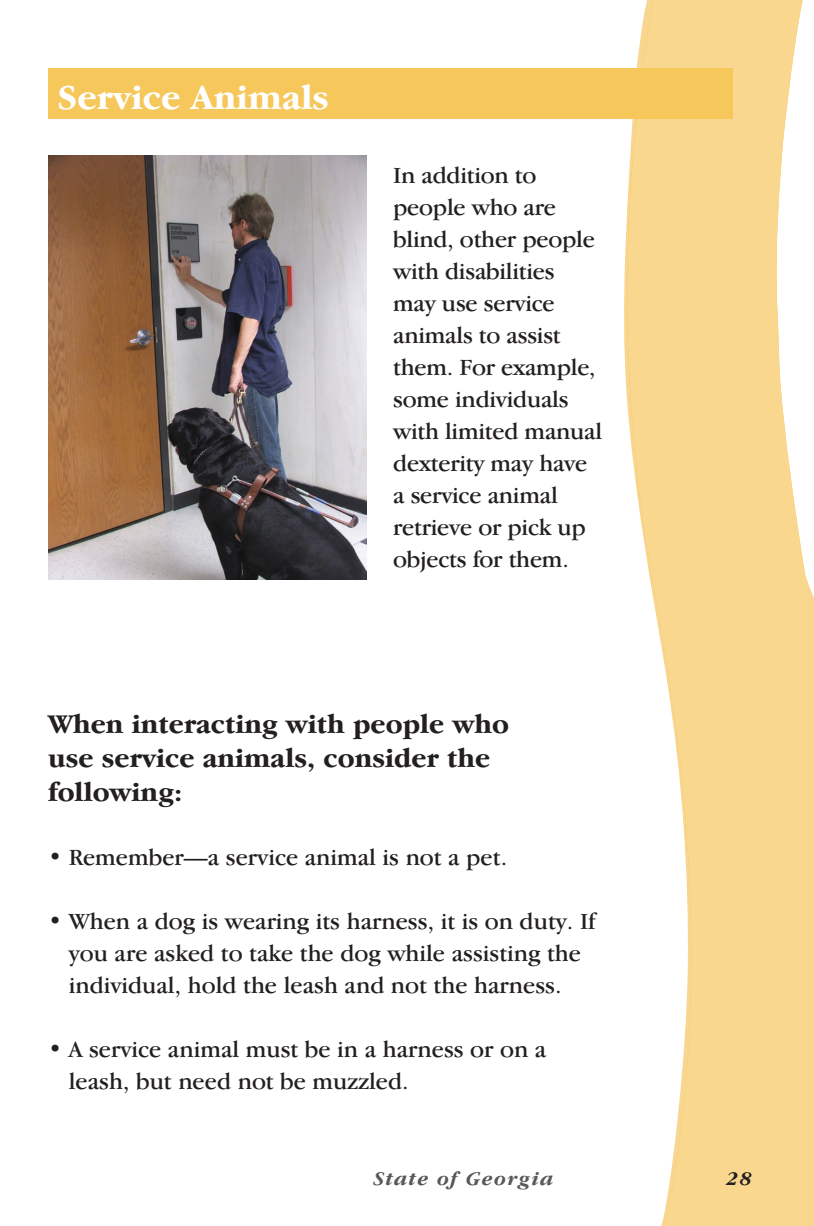
<style>
.page{position:relative;width:814px;height:1226px;background:#fff}
.page>*{position:absolute;margin:0;border:0;box-sizing:border-box;transform-origin:0 0}
.t1{font:700 36px "Garamond IT Cby BT";color:#fff}
.t2{font:700 28px/33.6px "Garamond IT Cby BT";color:#231f20}
.t3{font:24px/32px "Garamond IT Cby BT";color:#231f20}
.t4{font:italic 700 20px "Garamond IT Cby BT";letter-spacing:.075em;color:#57585a}
.t5{font:italic 700 20px "Garamond IT Cby BT";color:#231f20}
</style>
<div class="page">
<div style="left:661px;top:568px;width:153px;height:657px;background:#f9d68f"></div>
<svg style="left:624px;top:0;width:180px;height:1224px;fill:#f9d78f"></svg>
<div style="left:48px;top:68px;width:684px;height:51px;background:#f6c75b"></div>
<img style="left:48px;top:155px;width:318px;height:424px">
<h1 class="t1" style="left:57px;top:84px;width:273px">Service Animals</h1>
<p class="t3" style="left:393px;top:161px;width:211px">In addition to people who are blind, other people with disabilities may use service animals to assist them. For example, some individuals with limited manual dexterity may have a service animal retrieve or pick up objects for them.</p>
<h2 class="t2" style="left:48px;top:710px;width:462px">When interacting with people who use service animals, consider the following:</h2>
<p class="t3" style="left:48px;top:843px;width:460px">• Remember-a service animal is not a pet.</p>
<p class="t3" style="left:69px;top:907px;width:530px;text-indent:-21px">• When a dog is wearing its harness, it is on duty. If you are asked to take the dog while assisting the individual, hold the leash and not the harness.</p>
<p class="t3" style="left:69px;top:1035px;width:479px;text-indent:-21px">• A service animal must be in a harness or on a leash, but need not be muzzled.</p>
<p class="t4" style="left:373px;top:1170px;width:182px">State of Georgia</p>
<p class="t5" style="left:727px;top:1170px;width:26px">28</p>
</div>
